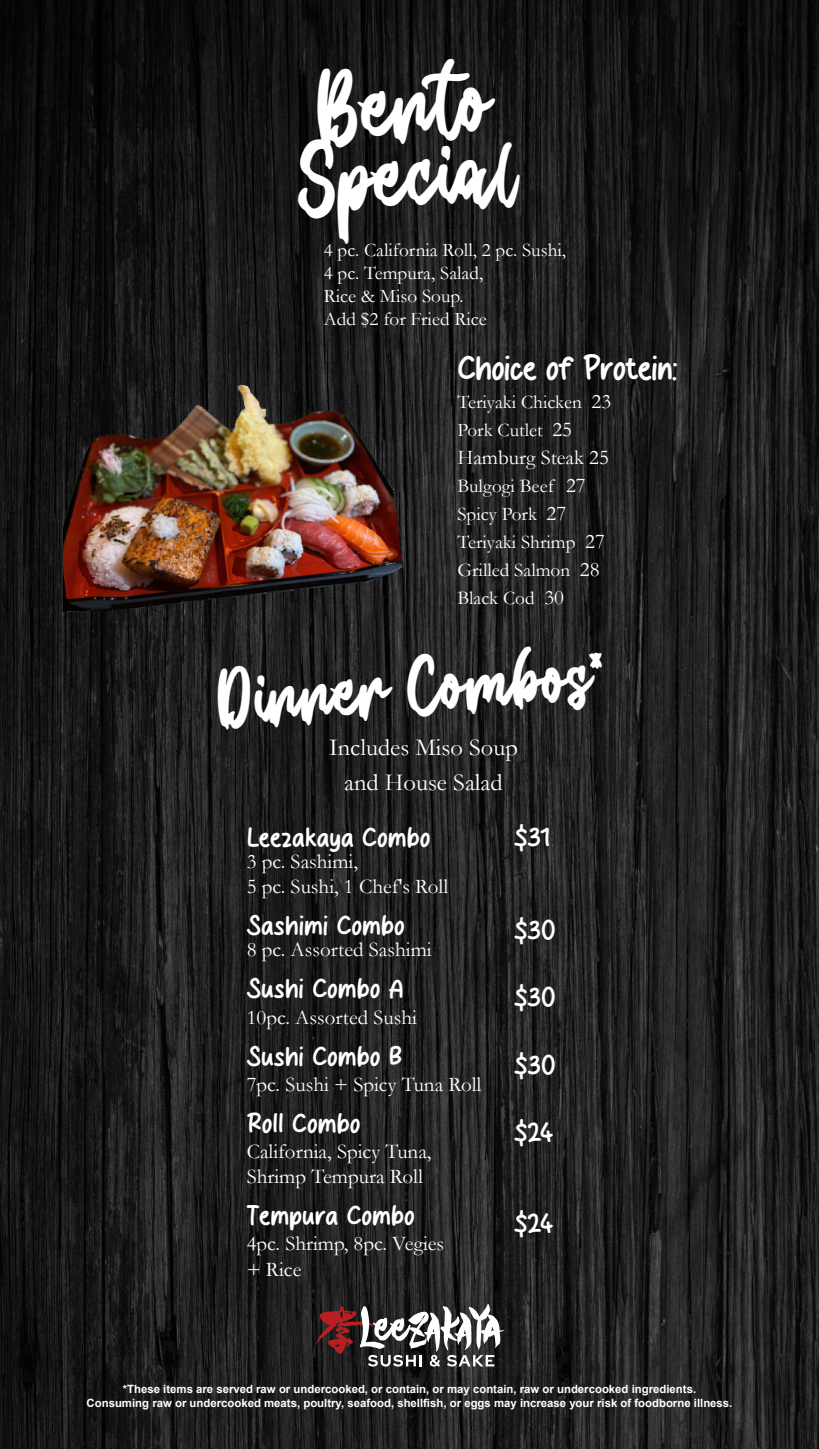
<style>
.page{position:relative;width:819px;height:1449px;background:#fff}
.page>*{position:absolute;margin:0;border:0;box-sizing:border-box;transform-origin:0 0}
.t1{font:43.75px "Present";color:#fff}
.t2{font:35px "Chocolate Donuts";letter-spacing:-.025em;color:#fff}
.t3{font:35px "Present";color:#fff}
.t4{font:28px "Chocolate Donuts";color:#fff}
.t5{font:24.5px "Garamond";color:#fff}
.t6{font:21px/25.2px "Garamond";color:#fff}
.t7{font:19.25px/23.1px "Garamond";color:#fff}
.t8{font:700 11.38px/13.7px "Arial";color:#fff;text-align:center}
.s1{font-size:35px}
.s2{font-size:21px}
</style>
<div class="page">
<img style="left:0;top:0;width:819px;height:1449px">
<svg style="left:316px;top:1304px;width:188px;height:63px"></svg>
<img style="left:63px;top:342px;width:346px;height:275px">
<p class="t1" style="left:319px;top:105px;width:175px;rotate:-3deg">Bento</p>
<p class="t1" style="left:301px;top:176px;width:217px;rotate:-3deg">Specia<span class="s1">l</span></p>
<p class="t7" style="left:324px;top:238px;width:244px">4 pc. California Roll, 2 pc. Sushi,<br>4 pc. Tempura, Salad,<br>Rice &amp; Miso Soup.</p>
<p class="t7" style="left:324px;top:307px;width:165px">Add $2 for Fried Rice</p>
<p class="t2" style="left:457px;top:351px;width:222px">Choice of Protein:</p>
<p class="t7" style="left:457px;top:387px;width:155px;line-height:28px">Teriyaki Chicken <span class="s2">23<br></span>Pork Cutlet <span class="s2">25</span></p>
<p class="t6" style="left:457px;top:444px;width:153px">Hamburg Steak 25</p>
<p class="t7" style="left:457px;top:474px;width:130px">Bulgogi Beef <span class="s2">27</span></p>
<p class="t7" style="left:457px;top:502px;width:110px">Spicy Pork <span class="s2">27</span></p>
<p class="t7" style="left:457px;top:530px;width:149px">Teriyaki Shrimp <span class="s2">27</span></p>
<p class="t7" style="left:457px;top:558px;width:144px">Grilled Salmon <span class="s2">28</span></p>
<p class="t7" style="left:457px;top:586px;width:108px">Black Cod <span class="s2">30</span></p>
<p class="t3" style="left:218px;top:697px;width:390px;rotate:-4deg">Dinner Combos*</p>
<p class="t5" style="left:329px;top:731px;width:190px">Includes Miso Soup</p>
<p class="t5" style="left:344px;top:766px;width:160px">and House Salad</p>
<p class="t4" style="left:247px;top:824px;width:185px">Leezakaya Combo</p>
<p class="t6" style="left:247px;top:849px;width:203px">3 pc. Sashimi,<br>5 pc. Sushi, 1 Chef's Roll</p>
<p class="t4" style="left:247px;top:912px;width:160px">Sashimi Combo</p>
<p class="t6" style="left:247px;top:937px;width:186px">8 pc. Assorted Sashimi</p>
<p class="t4" style="left:247px;top:975px;width:159px">Sushi Combo A</p>
<p class="t6" style="left:247px;top:1004px;width:172px">10pc. Assorted Sushi</p>
<p class="t4" style="left:247px;top:1043px;width:157px">Sushi Combo B</p>
<p class="t6" style="left:247px;top:1071px;width:236px">7pc. Sushi + Spicy Tuna Roll</p>
<p class="t4" style="left:247px;top:1110px;width:115px">Roll Combo</p>
<p class="t6" style="left:247px;top:1138px;width:186px">California, Spicy Tuna,</p>
<p class="t6" style="left:247px;top:1164px;width:178px">Shrimp Tempura Roll</p>
<p class="t4" style="left:247px;top:1202px;width:170px">Tempura Combo</p>
<p class="t6" style="left:247px;top:1231px;width:199px">4pc. Shrimp, 8pc. Vegies</p>
<p class="t6" style="left:247px;top:1256px;width:56px">+ Rice</p>
<p class="t4" style="left:514px;top:824px;width:38px">$31</p>
<p class="t4" style="left:514px;top:917px;width:44px">$30</p>
<p class="t4" style="left:514px;top:984px;width:44px">$30</p>
<p class="t4" style="left:514px;top:1052px;width:44px">$30</p>
<p class="t4" style="left:514px;top:1119px;width:41px">$24</p>
<p class="t4" style="left:514px;top:1210px;width:41px">$24</p>
<p class="t8" style="left:87px;top:1383px;width:647px">*These items are served raw or undercooked, or contain, or may contain, raw or undercooked ingredients.<br>Consuming raw or undercooked meats, poultry, seafood, shellfish, or eggs may increase your risk of foodborne illness.</p>
</div>
